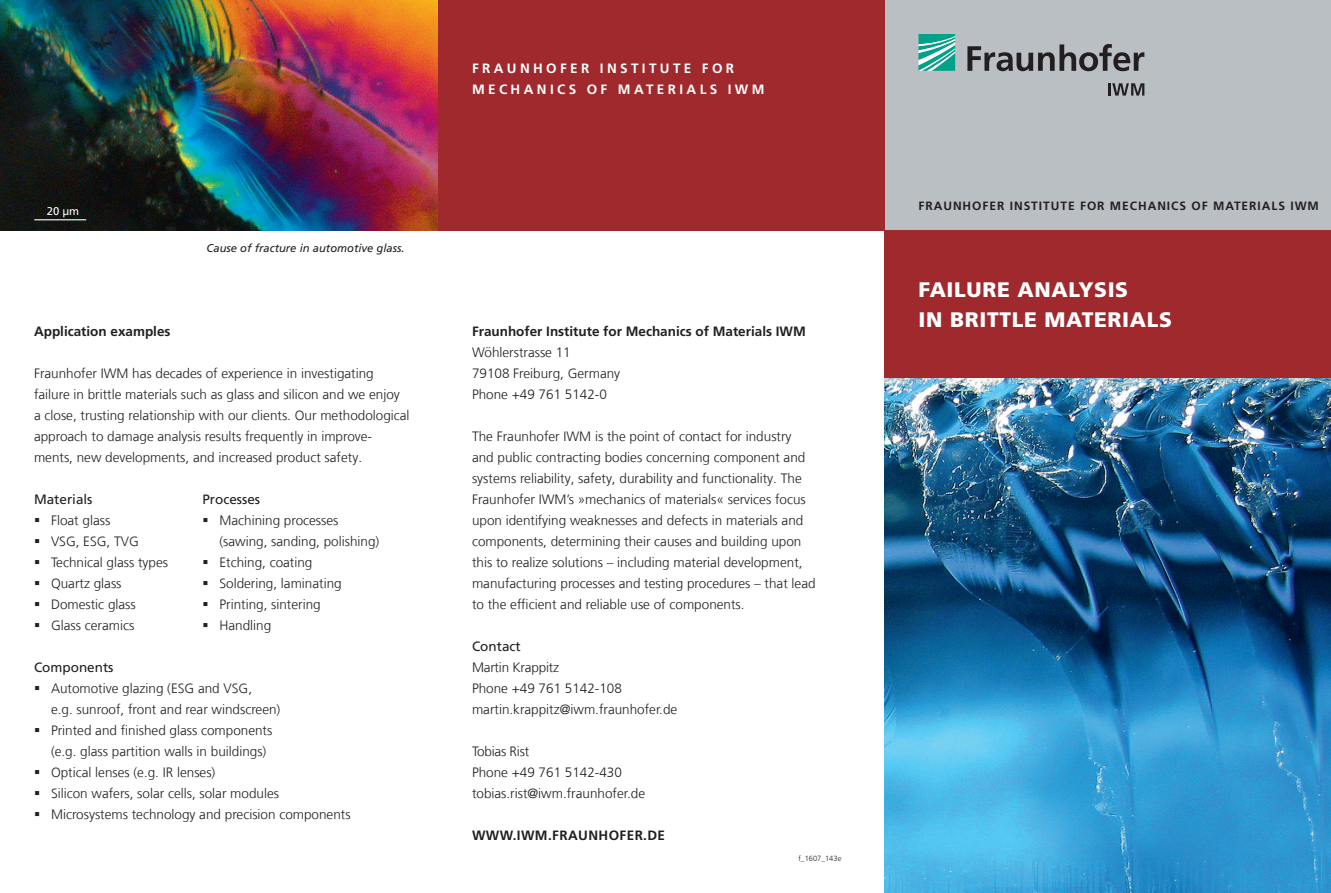
<style>
.page{position:relative;width:1331px;height:893px;background:#fff}
.page>*{position:absolute;margin:0;border:0;box-sizing:border-box;transform-origin:0 0}
.t1{font:900 21px/30px "Frutiger LT Com";letter-spacing:.03em;color:#fff}
.t2{font:300 13.5px/21px "Frutiger LT Com";color:#231f20}
.t3{font:700 13.5px "Frutiger LT Com";color:#231f20}
.t4{font:700 13.5px/21px "Frutiger LT Com";letter-spacing:.25em;color:#fff}
.t5{font:13.5px "Frutiger LT Com";color:#231f20}
.t6{font:700 13.5px "Frutiger LT Com";letter-spacing:.03em;color:#231f20}
.t7{font:700 12px "Frutiger LT Com";letter-spacing:.08em;color:#231f20}
.t8{font:italic 11.25px "Frutiger LT Com";color:#231f20}
.t9{font:11.25px "Frutiger LT Com";color:#fff}
.t10{font:300 7.5px "Frutiger LT Com";color:#231f20}
</style>
<div class="page">
<div style="left:884px;top:0;width:447px;height:231px;background:#babfc3"></div>
<div style="left:884px;top:231px;width:447px;height:147px;background:#9f292d"></div>
<img style="left:884px;top:378px;width:447px;height:515px">
<img style="left:0;top:0;width:438px;height:231px">
<div style="left:438px;top:0;width:446px;height:231px;background:#9f292d"></div>
<svg style="left:918px;top:34px;width:37px;height:37px"></svg>
<svg style="left:967px;top:44px;width:177px;height:27px"></svg>
<svg style="left:1108px;top:83px;width:36px;height:13px"></svg>
<hr style="left:34px;top:219px;width:52px;height:1px;background:#fff">
<p class="t9" style="left:47px;top:204px;width:34px">20 µm</p>
<p class="t3" style="left:34px;top:324px;width:138px">Application examples</p>
<p class="t8" style="left:207px;top:242px;width:200px">Cause of fracture in automotive glass.</p>
<p class="t2" style="left:34px;top:363px;width:377px">Fraunhofer IWM has decades of experience in investigating failure in brittle materials such as glass and silicon and we enjoy a close, trusting relationship with our clients. Our methodological approach to damage analysis results frequently in improve&shy;ments, new developments, and increased product safety.</p>
<p class="t5" style="left:34px;top:492px;width:60px">Materials</p>
<p class="t2" style="left:51px;top:510px;width:119px">Float glass<br>VSG, ESG, TVG<br>Technical glass types<br>Quartz glass<br>Domestic glass<br>Glass ceramics</p>
<p class="t5" style="left:202px;top:492px;width:59px">Processes</p>
<p class="t2" style="left:219px;top:510px;width:161px">Machining processes (sawing, sanding, polishing)<br>Etching, coating<br>Soldering, laminating<br>Printing, sintering<br>Handling</p>
<p class="t5" style="left:34px;top:660px;width:81px">Components</p>
<p class="t2" style="left:51px;top:678px;width:301px">Automotive glazing (ESG and VSG,<br>e.g. sunroof, front and rear windscreen)<br>Printed and finished glass components<br>(e.g. glass partition walls in buildings)<br>Optical lenses (e.g. IR lenses)<br>Silicon wafers, solar cells, solar modules Microsystems technology and precision components</p>
<p class="t4" style="left:472px;top:58px;width:294px">FRAUNHOFER INSTITUTE FOR<br>MECHANICS OF MATERIALS IWM</p>
<p class="t3" style="left:472px;top:324px;width:335px">Fraunhofer Institute for Mechanics of Materials IWM</p>
<p class="t2" style="left:472px;top:342px;width:150px">Wöhlerstrasse 11<br>79108 Freiburg, Germany<br>Phone +49 761 5142-0</p>
<p class="t2" style="left:472px;top:426px;width:345px">The Fraunhofer IWM is the point of contact for industry and public contracting bodies concerning component and systems reliability, safety, durability and functionality. The Fraunhofer IWM’s »mechanics of materials« services focus upon identifying weaknesses and defects in materials and components, determining their causes and building upon this to realize solutions – including material development, manufacturing processes and testing procedures – that lead to the efficient and reliable use of components.</p>
<p class="t5" style="left:472px;top:638px;width:50px">Contact</p>
<p class="t2" style="left:472px;top:657px;width:207px">Martin Krappitz<br>Phone +49 761 5142-108 martin.krappitz@iwm.fraunhofer.de</p>
<p class="t2" style="left:472px;top:741px;width:175px">Tobias Rist<br>Phone +49 761 5142-430 tobias.rist@iwm.fraunhofer.de</p>
<p class="t6" style="left:472px;top:828px;width:195px">WWW.IWM.FRAUNHOFER.DE</p>
<p class="t10" style="left:798px;top:854px;width:44px">f_1607_143e</p>
<p class="t7" style="left:918px;top:199px;width:402px">FRAUNHOFER INSTITUTE FOR MECHANICS OF MATERIALS IWM</p>
<h1 class="t1" style="left:918px;top:275px;width:255px">FAILURE ANALYSIS<br>IN BRITTLE MATERIALS</h1>
</div>
